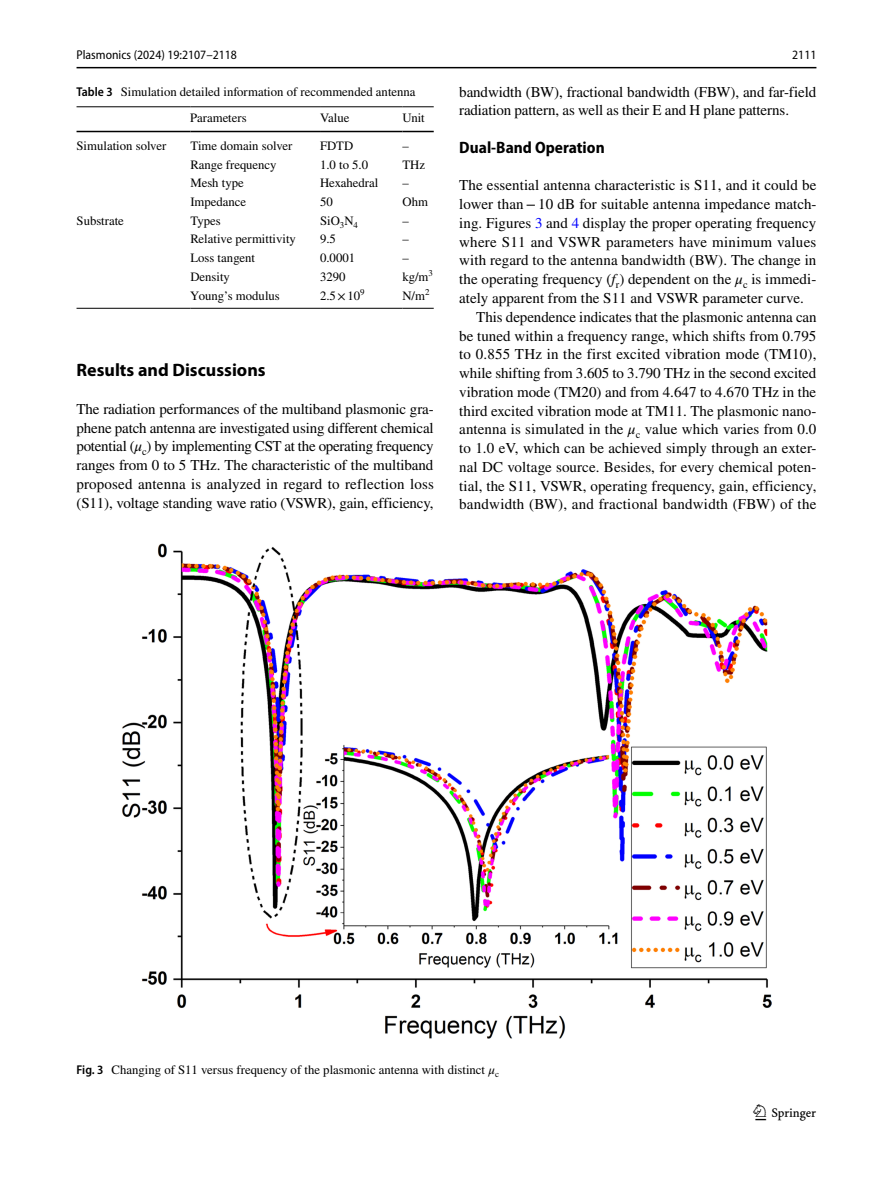
<style>
.page{position:relative;width:893px;height:1187px;background:#fff}
.page>*{position:absolute;margin:0;border:0;box-sizing:border-box;transform-origin:0 0}
.t1{font:22.5px "Springnew Regular 3";color:#000}
.t2{font:700 18px "Myriad Pro";color:#000}
.t3{font:700 semi-condensed 16.5px "Myriad Pro";color:#000}
.t4{font:15px/18.8px "STIX";letter-spacing:.005em;color:#000;text-align:justify}
.t5{font:12.75px/25.5px "STIX";color:#000}
.t6{font:semi-condensed 12.75px "Myriad Pro";color:#000}
.s1{font-family:"Myriad Pro";font-weight:600;font-stretch:semi-condensed}
.s2{font-style:italic}
.s3{color:#00f}
</style>
<div class="page">
<hr style="left:77px;top:67px;width:739px;height:1px;background:#000">
<hr style="left:77px;top:106px;width:113px;height:1px;background:#000">
<hr style="left:77px;top:131px;width:113px;height:1px;background:#000">
<hr style="left:190px;top:106px;width:130px;height:1px;background:#000">
<hr style="left:190px;top:131px;width:130px;height:1px;background:#000">
<hr style="left:320px;top:106px;width:82px;height:1px;background:#000">
<hr style="left:320px;top:131px;width:82px;height:1px;background:#000">
<hr style="left:402px;top:106px;width:32px;height:1px;background:#000">
<hr style="left:402px;top:131px;width:32px;height:1px;background:#000">
<hr style="left:77px;top:308px;width:113px;height:1px;background:#000">
<hr style="left:190px;top:308px;width:130px;height:1px;background:#000">
<hr style="left:320px;top:308px;width:82px;height:1px;background:#000">
<hr style="left:402px;top:308px;width:32px;height:1px;background:#000">
<img style="left:122px;top:543px;width:650px;height:495px">
<p class="t6" style="left:77px;top:48px;width:162px">Plasmonics (2024) 19:2107–2118</p>
<p class="t6" style="left:792px;top:48px;width:26px">2111</p>
<p class="t5" style="left:190px;top:80px;width:227px;text-indent:-114px"><span class="s1">Table 3</span> Simulation detailed information of recommended antenna<br>Parameters</p>
<p class="t5" style="left:320px;top:106px;width:31px">Value</p>
<p class="t5" style="left:402px;top:106px;width:24px">Unit</p>
<p class="t5" style="left:77px;top:134px;width:91px">Simulation solver</p>
<p class="t5" style="left:190px;top:134px;width:104px">Time domain solver</p>
<p class="t5" style="left:320px;top:134px;width:35px">FDTD</p>
<p class="t5" style="left:402px;top:134px;width:8px">–</p>
<p class="t5" style="left:190px;top:152px;width:88px">Range frequency</p>
<p class="t5" style="left:320px;top:152px;width:50px">1.0 to 5.0</p>
<p class="t5" style="left:402px;top:152px;width:24px">THz</p>
<p class="t5" style="left:190px;top:171px;width:55px">Mesh type</p>
<p class="t5" style="left:320px;top:171px;width:60px">Hexahedral</p>
<p class="t5" style="left:402px;top:171px;width:8px">–</p>
<p class="t5" style="left:190px;top:190px;width:57px">Impedance</p>
<p class="t5" style="left:320px;top:190px;width:14px">50</p>
<p class="t5" style="left:402px;top:190px;width:27px">Ohm</p>
<p class="t5" style="left:77px;top:209px;width:49px">Substrate</p>
<p class="t5" style="left:190px;top:208px;width:32px">Types</p>
<p class="t5" style="left:320px;top:208px;width:39px">SiO<sub>3</sub>N<sub>4</sub></p>
<p class="t5" style="left:402px;top:208px;width:8px">–</p>
<p class="t5" style="left:190px;top:227px;width:107px">Relative permittivity</p>
<p class="t5" style="left:320px;top:227px;width:17px">9.5</p>
<p class="t5" style="left:402px;top:227px;width:8px">–</p>
<p class="t5" style="left:190px;top:246px;width:66px">Loss tangent</p>
<p class="t5" style="left:320px;top:246px;width:37px">0.0001</p>
<p class="t5" style="left:402px;top:246px;width:8px">–</p>
<p class="t5" style="left:190px;top:265px;width:41px">Density</p>
<p class="t5" style="left:320px;top:265px;width:27px">3290</p>
<p class="t5" style="left:402px;top:265px;width:32px">kg/m<sup>3</sup></p>
<p class="t5" style="left:190px;top:283px;width:91px">Young’s modulus</p>
<p class="t5" style="left:320px;top:283px;width:46px">2.5× -10<sup>9</sup></p>
<p class="t5" style="left:402px;top:283px;width:29px">N/m<sup>2</sup></p>
<p class="t2" style="left:77px;top:358px;width:191px">Results and Discussions</p>
<p class="t4" style="left:77px;top:400px;width:359px">The radiation performances of the multiband plasmonic gra&shy;phene patch antenna are investigated using different chemical potential (<span class="s2">μ</span><sub>c</sub>) by implementing CST at the operating frequency ranges from 0 to 5 THz. The characteristic of the multiband proposed antenna is analyzed in regard to reflection loss (S11), voltage standing wave ratio (VSWR), gain, efficiency,</p>
<p class="t4" style="left:459px;top:83px;width:359px">bandwidth (BW), fractional bandwidth (FBW), and far-field radiation pattern, as well as their E and H plane patterns.</p>
<p class="t3" style="left:459px;top:138px;width:147px">Dual‑Band Operation</p>
<p class="t4" style="left:459px;top:177px;width:359px">The essential antenna characteristic is S11, and it could be</p>
<p class="t4" style="left:459px;top:196px;width:359px">lower than−10 dB for suitable antenna impedance match-</p>
<p class="t4" style="left:459px;top:214px;width:359px">ing. Figures <span class="s3">3</span> and <span class="s3">4</span> display the proper operating frequency</p>
<p class="t4" style="left:459px;top:233px;width:359px">where S11 and VSWR parameters have minimum values</p>
<p class="t4" style="left:459px;top:252px;width:359px">with regard to the antenna bandwidth (BW). The change in</p>
<p class="t4" style="left:459px;top:271px;width:359px">the operating frequency (<span class="s2">f</span><sub>r</sub>) dependent on the <span class="s2">μ</span><sub>c</sub> is immedi-</p>
<p class="t4" style="left:459px;top:289px;width:346px">ately apparent from the S11 and VSWR parameter curve.</p>
<p class="t4" style="left:476px;top:308px;width:342px">This dependence indicates that the plasmonic antenna can</p>
<p class="t4" style="left:459px;top:327px;width:359px">be tuned within a frequency range, which shifts from 0.795</p>
<p class="t4" style="left:459px;top:346px;width:359px">to 0.855 THz in the first excited vibration mode (TM10),</p>
<p class="t4" style="left:459px;top:364px;width:359px">while shifting from 3.605 to 3.790 THz in the second excited</p>
<p class="t4" style="left:459px;top:383px;width:359px">vibration mode (TM20) and from 4.647 to 4.670 THz in the</p>
<p class="t4" style="left:459px;top:402px;width:359px">third excited vibration mode at TM11. The plasmonic nano-</p>
<p class="t4" style="left:459px;top:421px;width:359px">antenna is simulated in the <span class="s2">μ</span><sub>c</sub> value which varies from 0.0</p>
<p class="t4" style="left:459px;top:439px;width:359px">to 1.0 eV, which can be achieved simply through an exter-</p>
<p class="t4" style="left:459px;top:458px;width:359px">nal DC voltage source. Besides, for every chemical poten-</p>
<p class="t4" style="left:459px;top:477px;width:359px">tial, the S11, VSWR, operating frequency, gain, efficiency,</p>
<p class="t4" style="left:459px;top:496px;width:359px">bandwidth (BW), and fractional bandwidth (FBW) of the</p>
<p class="t5" style="left:77px;top:1057px;width:424px"><span class="s1">Fig. 3</span> Changing of S11 versus frequency of the plasmonic antenna with distinct <span class="s2">μ</span><sub>c</sub></p>
<h1 class="t1" style="left:755px;top:1104px;width:62px">1 3</h1>
</div>
